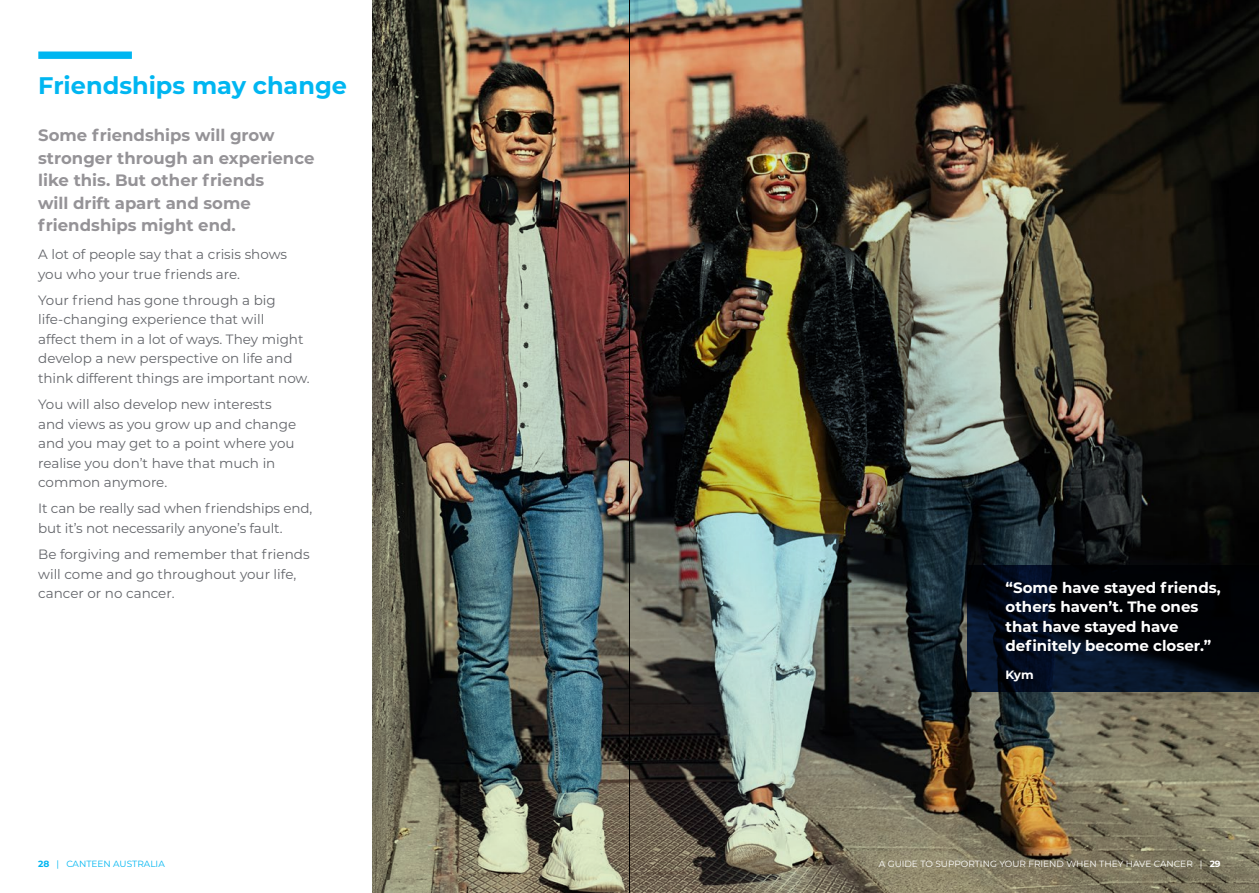
<style>
.page{position:relative;width:1259px;height:893px;background:#fff}
.page>*{position:absolute;margin:0;border:0;box-sizing:border-box;transform-origin:0 0}
.t1{font:700 24px "Montserrat";color:#00b6f1}
.t2{font:700 16.5px/22.5px "Montserrat";color:#959397}
.t3{font:700 15px/19.5px "Montserrat";color:#fff}
.t4{font:13.5px/19.5px "Montserrat";color:#63656a}
.t5{font:700 12px "Montserrat";color:#fff}
.t6{font:9px "Montserrat";color:#fff}
.t7{font:9px "Montserrat";color:#00b6f1}
.s1{font-weight:700}
</style>
<div class="page">
<img style="left:372px;top:0;width:887px;height:893px">
<div style="left:38px;top:52px;width:94px;height:7px;background:#00b6f1"></div>
<svg style="left:967px;top:565px;width:292px;height:127px;background:#020813"></svg>
<hr style="left:629px;top:0;width:1px;height:893px;background:#000">
<h1 class="t1" style="left:38px;top:68px;width:310px">Friendships may change</h1>
<p class="t2" style="left:38px;top:123px;width:278px">Some friendships will grow stronger through an experience like this. But other friends<br>will drift apart and some friendships might end.</p>
<p class="t4" style="left:38px;top:244px;width:250px">A lot of people say that a crisis shows you who your true friends are.</p>
<p class="t4" style="left:38px;top:290px;width:271px">Your friend has gone through a big life-changing experience that will<br>affect them in a lot of ways. They might develop a new perspective on life and think different things are important now.</p>
<p class="t4" style="left:38px;top:394px;width:259px">You will also develop new interests and views as you grow up and change and you may get to a point where you realise you don’t have that much in common anymore.</p>
<p class="t4" style="left:38px;top:498px;width:276px">It can be really sad when friendships end, but it’s not necessarily anyone’s fault.</p>
<p class="t4" style="left:38px;top:544px;width:273px">Be forgiving and remember that friends will come and go throughout your life, cancer or no cancer.</p>
<p class="t7" style="left:38px;top:858px;width:128px"><span class="s1">28</span> | CANTEEN AUSTRALIA</p>
<p class="t3" style="left:1005px;top:577px;width:217px">“Some have stayed friends, others haven’t. The ones that have stayed have definitely become closer.”</p>
<p class="t5" style="left:1005px;top:666px;width:30px">Kym</p>
<p class="t6" style="left:879px;top:858px;width:343px">A GUIDE TO SUPPORTING YOUR FRIEND WHEN THEY HAVE CANCER | <span class="s1">29</span></p>
</div>
